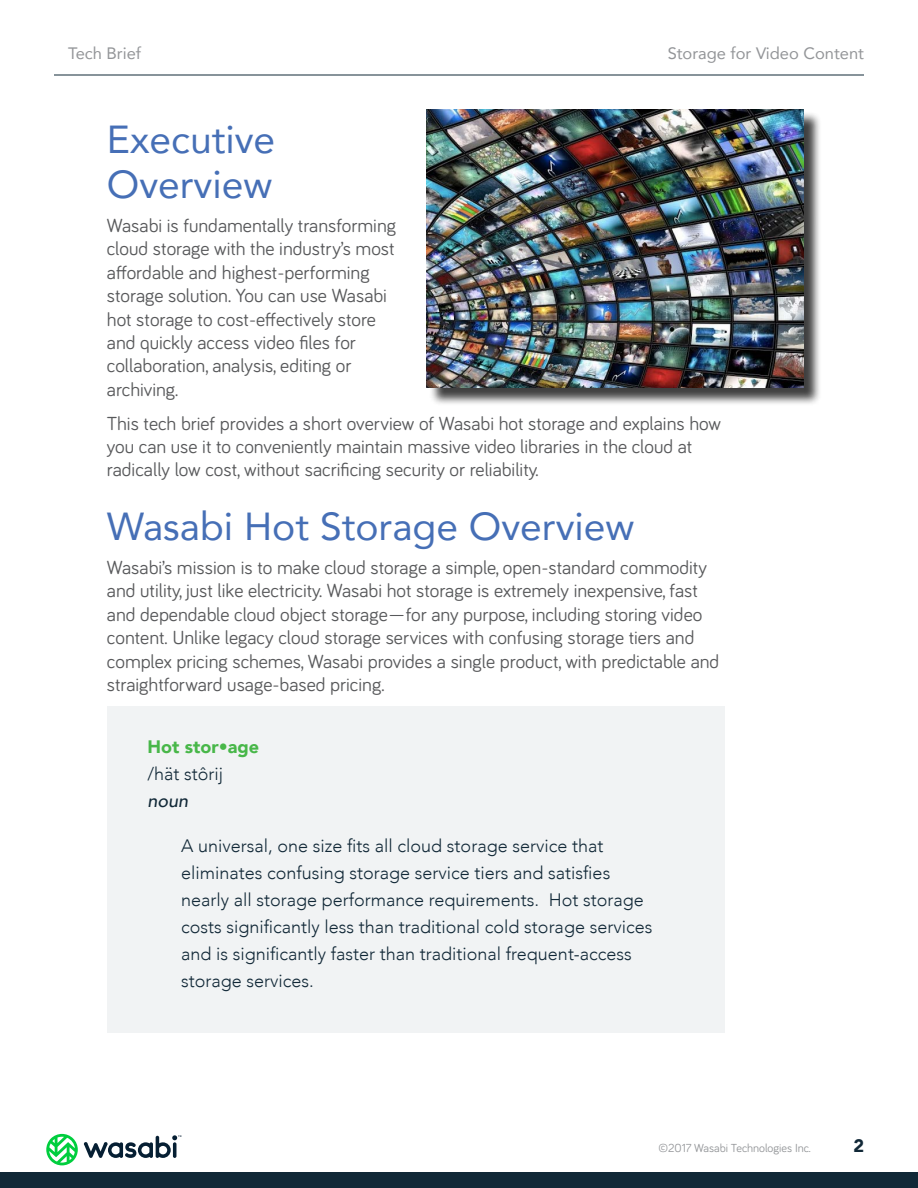
<style>
.page{position:relative;width:918px;height:1188px;background:#fff}
.page>*{position:absolute;margin:0;border:0;box-sizing:border-box;transform-origin:0 0}
.t1{font:39px/45px "Avenir";color:#466fb6}
.t2{font:19.5px/23.4px "Bariol";color:#58595b}
.t3{font:300 18px/27px "Avenir";color:#112837}
.t4{font:900 18px "Avenir";color:#48b749}
.t5{font:italic 500 18px "Avenir";color:#112837}
.t6{font:900 18px "Avenir";color:#112837}
.t7{font:16.5px "Avenir";color:#939598}
.t8{font:12px "Bariol";color:#939598}
</style>
<div class="page">
<svg style="left:46px;top:1134px;width:32px;height:31px"></svg>
<svg style="left:84px;top:1135px;width:97px;height:23px"></svg>
<div style="left:107px;top:706px;width:618px;height:326px;background:#f1f3f4"></div>
<div style="left:429px;top:112px;width:393px;height:294px;background:#000;opacity:.75"></div>
<img style="left:427px;top:109px;width:376px;height:278px">
<hr style="left:54px;top:75px;width:810px;height:1px;background:#112837">
<div style="left:0;top:1173px;width:918px;height:15px;background:#112837"></div>
<p class="t7" style="left:68px;top:40px;width:75px">Tech Brief</p>
<p class="t7" style="left:668px;top:40px;width:198px">Storage for Video Content</p>
<h1 class="t1" style="left:107px;top:116px;width:170px">Executive<br>Overview</h1>
<p class="t2" style="left:107px;top:213px;width:291px">Wasabi is fundamentally transforming cloud storage with the industry’s most affordable and highest-performing storage solution. You can use Wasabi hot storage to cost-effectively store and quickly access video files for collaboration, analysis, editing or archiving.</p>
<p class="t2" style="left:107px;top:410px;width:616px">This tech brief provides a short overview of Wasabi hot storage and explains how you can use it to conveniently maintain massive video libraries in the cloud at radically low cost, without sacrificing security or reliability.</p>
<h1 class="t1" style="left:107px;top:503px;width:529px">Wasabi Hot Storage Overview</h1>
<p class="t2" style="left:107px;top:555px;width:614px">Wasabi’s mission is to make cloud storage a simple, open-standard commodity and utility, just like electricity. Wasabi hot storage is extremely inexpensive, fast and dependable cloud object storage—for any purpose, including storing video content. Unlike legacy cloud storage services with confusing storage tiers and complex pricing schemes, Wasabi provides a single product, with predictable and straightforward usage-based pricing.</p>
<p class="t4" style="left:147px;top:731px;width:113px">Hot stor•age</p>
<p class="t3" style="left:147px;top:760px;width:77px">/hät stôrij</p>
<p class="t5" style="left:147px;top:790px;width:42px">noun</p>
<p class="t3" style="left:181px;top:832px;width:473px">A universal, one size fits all cloud storage service that eliminates confusing storage service tiers and satisfies nearly all storage performance requirements. Hot storage costs significantly less than traditional cold storage services and is significantly faster than traditional frequent-access storage services.</p>
<p class="t8" style="left:658px;top:1139px;width:154px">©2017 Wasabi Technologies Inc.</p>
<p class="t6" style="left:853px;top:1130px;width:12px">2</p>
</div>
